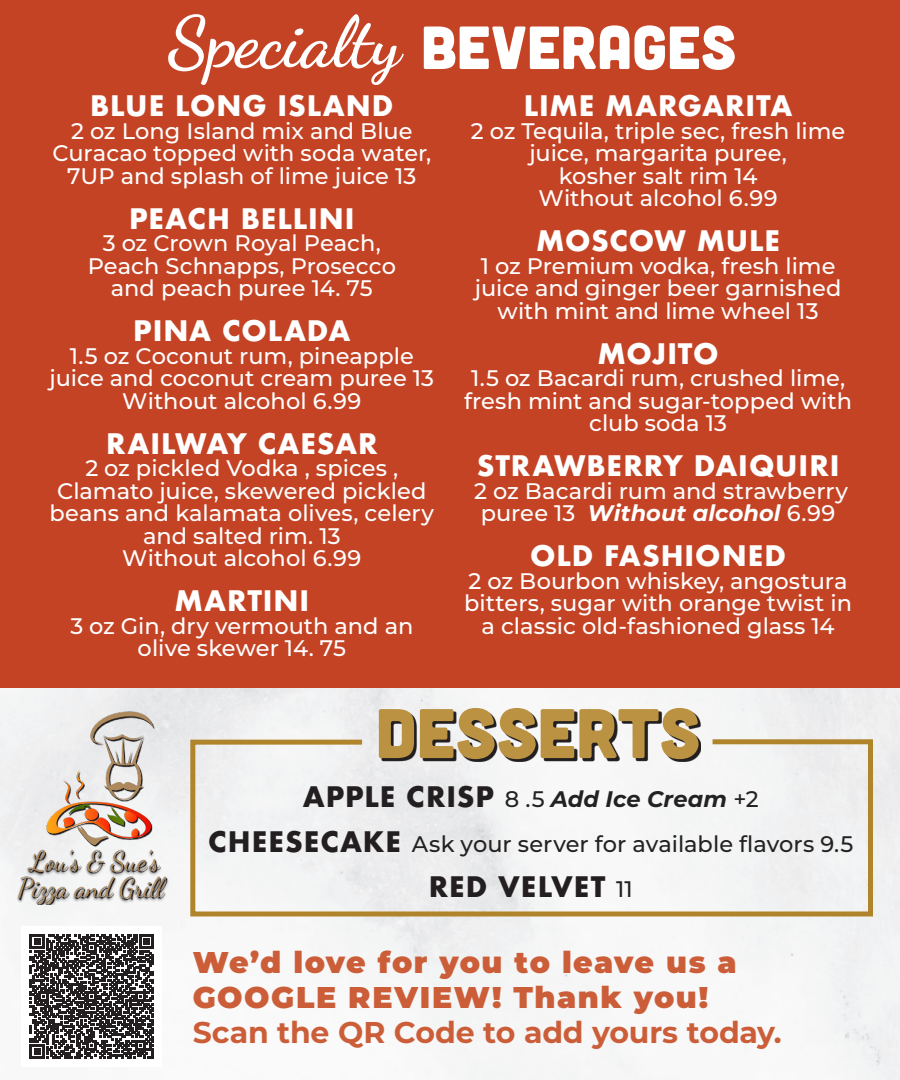
<style>
.page{position:relative;width:900px;height:1080px;background:#fff}
.page>*{position:absolute;margin:0;border:0;box-sizing:border-box;transform-origin:0 0}
.t1{font:700 71px "Dancing Script";letter-spacing:.005em;color:#fff}
.t2{font:70px "Cubano";letter-spacing:.005em;color:#ba9241}
.t3{font:60.75px "Cubano";letter-spacing:.005em;color:#fff}
.t4{font:900 30px "Montserrat";letter-spacing:.05em;color:#cb5e38}
.t5{font:700 30px "Montserrat";letter-spacing:-.005em;color:#cb5e38}
.t6{font:700 27.5px "Futura";letter-spacing:.03em;color:#fff}
.t7{font:700 27.5px "Futura";letter-spacing:.035em;color:#231f20}
.t8{font:500 22.5px/22.5px "Montserrat";color:#fff;text-align:center}
.t9{font:500 22.5px "Montserrat";color:#232221}
.t10{font:italic 700 22.5px "Montserrat";letter-spacing:.005em;color:#232221}
.s1{font-weight:700;font-style:italic}
.s2{font-family:"Futura";font-style:normal;font-size:27.5px;color:#231f20}
.s3{font-weight:500;font-style:normal}
.s4{font-family:"Futura";font-weight:700;font-size:27.5px;color:#231f20}
.s5{font-family:"Montserrat";font-weight:500;font-size:22.5px;color:#232221}
</style>
<div class="page">
<div style="left:0;top:0;width:900px;height:688px;background:#c44325"></div>
<img style="left:16px;top:710px;width:152px;height:194px">
<svg style="left:381px;top:710px;width:320px;height:27px;fill:#231f20"></svg>
<svg style="left:188px;top:737px;width:688px;height:182px"></svg>
<svg style="left:30px;top:935px;width:124px;height:123px"></svg>
<p class="t1" style="left:168px;top:-2px;width:235px">Specialty</p>
<p class="t3" style="left:421px;top:9px;width:317px">BEVERAGES</p>
<p class="t6" style="left:90px;top:86px;width:305px">BLUE LONG ISLAND</p>
<p class="t8" style="left:52px;top:118px;width:380px">2 oz Long Island mix and Blue<br>Curacao topped with soda water,<br>7UP and splash of lime juice 13</p>
<p class="t6" style="left:129px;top:198px;width:227px">PEACH BELLINI</p>
<p class="t8" style="left:88px;top:231px;width:310px">3 oz Crown Royal Peach,<br>Peach Schnapps, Prosecco and peach puree 14. 75</p>
<p class="t6" style="left:133px;top:311px;width:219px">PINA COLADA</p>
<p class="t8" style="left:50px;top:343px;width:386px">1.5 oz Coconut rum, pineapple juice and coconut cream puree 13</p>
<p class="t8" style="left:122px;top:388px;width:241px">Without alcohol 6.99</p>
<p class="t6" style="left:106px;top:423px;width:273px">RAILWAY CAESAR</p>
<p class="t8" style="left:50px;top:456px;width:386px">2 oz pickled Vodka , spices ,<br>Clamato juice, skewered pickled beans and kalamata olives, celery and salted rim. 13</p>
<p class="t8" style="left:122px;top:546px;width:241px">Without alcohol 6.99</p>
<p class="t6" style="left:174px;top:581px;width:137px">MARTINI</p>
<p class="t8" style="left:70px;top:613px;width:345px">3 oz Gin, dry vermouth and an olive skewer 14. 75</p>
<p class="t6" style="left:524px;top:86px;width:270px">LIME MARGARITA</p>
<p class="t8" style="left:471px;top:118px;width:376px">2 oz Tequila, triple sec, fresh lime juice, margarita puree,</p>
<p class="t8" style="left:559px;top:163px;width:200px">kosher salt rim 14</p>
<p class="t8" style="left:539px;top:186px;width:241px">Without alcohol 6.99</p>
<p class="t6" style="left:536px;top:221px;width:245px">MOSCOW MULE</p>
<p class="t8" style="left:475px;top:253px;width:368px">1 oz Premium vodka, fresh lime juice and ginger beer garnished with mint and lime wheel 13</p>
<p class="t6" style="left:598px;top:333px;width:123px">MOJITO</p>
<p class="t8" style="left:464px;top:366px;width:389px">1.5 oz Bacardi rum, crushed lime, fresh mint and sugar-topped with club soda 13</p>
<p class="t6" style="left:477px;top:446px;width:364px">STRAWBERRY DAIQUIRI</p>
<p class="t8" style="left:474px;top:478px;width:375px;text-align:left">2 oz Bacardi rum and strawberry puree 13 <span class="s1">Without alcohol</span> 6.99</p>
<p class="t6" style="left:530px;top:536px;width:258px">OLD FASHIONED</p>
<p class="t8" style="left:464px;top:568px;width:389px">2 oz Bourbon whiskey, angostura bitters, sugar with orange twist in a classic old-fashioned glass 14</p>
<p class="t2" style="left:375px;top:688px;width:326px">DESSERTS</p>
<p class="t10" style="left:303px;top:783px;width:457px"><span class="s2">APPLE CRISP</span> <span class="s3">8 .5</span> Add Ice Cream <span class="s3">+2</span></p>
<p class="t9" style="left:208px;top:828px;width:647px"><span class="s4">CHEESECAKE</span> Ask your server for available flavors 9.5</p>
<p class="t7" style="left:429px;top:867px;width:206px">RED VELVET <span class="s5">11</span></p>
<p class="t4" style="left:193px;top:940px;width:546px">We’d love for you to leave us a</p>
<p class="t4" style="left:193px;top:975px;width:517px">GOOGLE REVIEW! Thank you!</p>
<p class="t5" style="left:193px;top:1011px;width:590px">Scan the QR Code to add yours today.</p>
</div>
